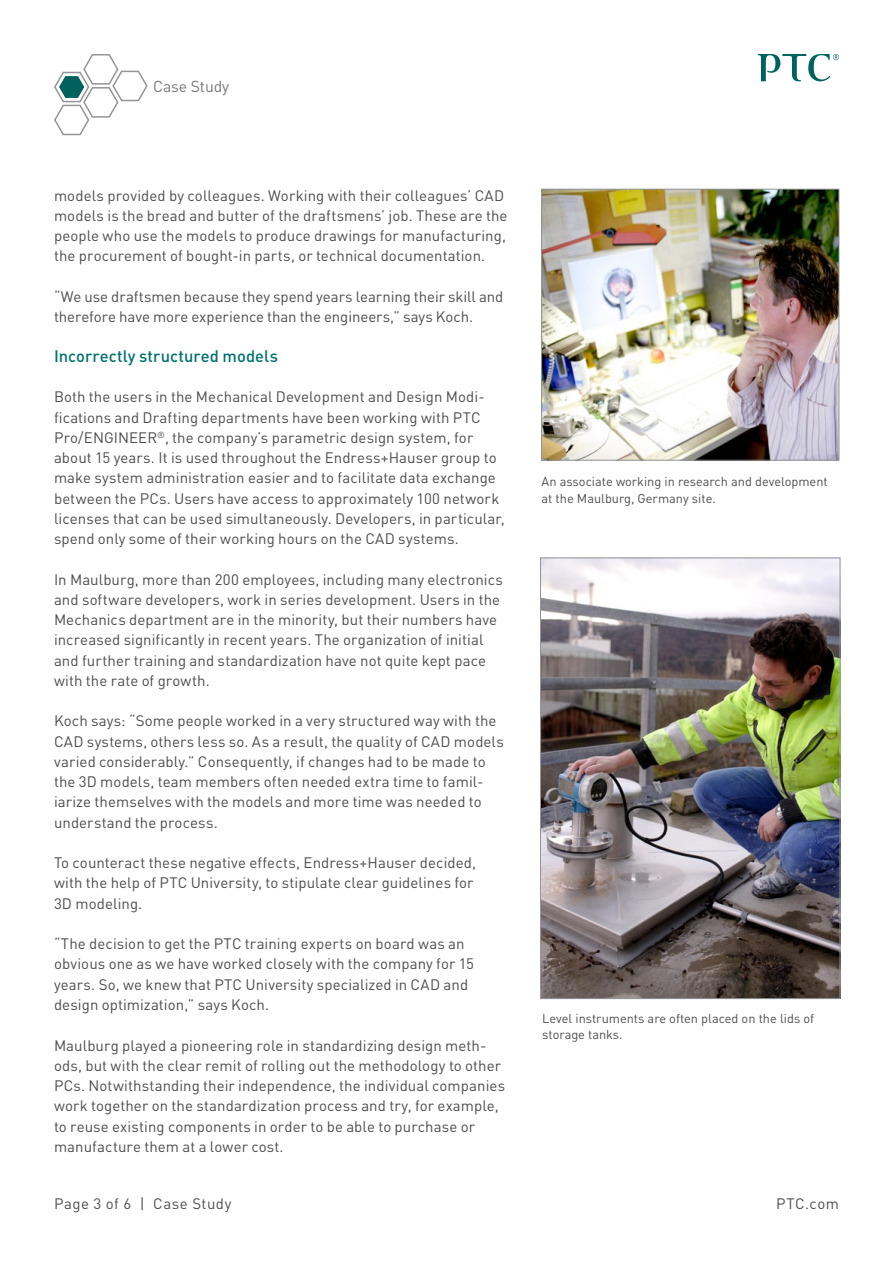
<style>
.page{position:relative;width:893px;height:1263px;background:#fff}
.page>*{position:absolute;margin:0;border:0;box-sizing:border-box;transform-origin:0 0}
.t1{font:500 16.5px "DIN Pro";letter-spacing:.005em;color:#00726f}
.t2{font:15.75px "DIN Pro";letter-spacing:-.01em;color:#77787b}
.t3{font:15px/20.2px "DIN Pro";letter-spacing:.005em;color:#4d4d4f}
.t4{font:15px "DIN Pro";letter-spacing:.035em;color:#4d4d4f}
.t5{font:12.75px/16.5px "DIN Pro";color:#4d4d4f}
</style>
<div class="page">
<svg style="left:758px;top:54px;width:81px;height:28px"></svg>
<svg style="left:54px;top:54px;width:94px;height:82px"></svg>
<img style="left:543px;top:191px;width:294px;height:268px">
<div style="left:541px;top:189px;width:298px;height:272px;border:1px solid #939598"></div>
<img style="left:542px;top:559px;width:296px;height:438px">
<div style="left:540px;top:557px;width:300px;height:442px;border:1px solid #939598"></div>
<p class="t2" style="left:153px;top:73px;width:77px">Case Study</p>
<p class="t3" style="left:54px;top:184px;width:455px">models provided by colleagues. Working with their colleagues’ CAD models is the bread and butter of the draftsmens’ job. These are the people who use the models to produce drawings for manufacturing, the procurement of bought-in parts, or technical documentation.</p>
<p class="t3" style="left:54px;top:285px;width:451px">“We use draftsmen because they spend years learning their skill and therefore have more experience than the engineers,” says Koch.</p>
<p class="t1" style="left:54px;top:343px;width:225px">Incorrectly structured models</p>
<p class="t3" style="left:54px;top:385px;width:452px">Both the users in the Mechanical Development and Design Modi&shy;fications and Drafting departments have been working with PTC Pro/ENGINEER<sup>®</sup>, the company’s parametric design system, for about 15 years. It is used throughout the Endress+Hauser group to make system administration easier and to facilitate data exchange between the PCs. Users have access to approximately 100 network licenses that can be used simultaneously. Developers, in particular, spend only some of their working hours on the CAD systems.</p>
<p class="t3" style="left:54px;top:568px;width:450px">In Maulburg, more than 200 employees, including many electronics and software developers, work in series development. Users in the Mechanics department are in the minority, but their numbers have increased significantly in recent years. The organization of initial and further training and standardization have not quite kept pace with the rate of growth.</p>
<p class="t3" style="left:54px;top:709px;width:451px">Koch says: “Some people worked in a very structured way with the CAD systems, others less so. As a result, the quality of CAD models varied considerably.” Consequently, if changes had to be made to the 3D models, team members often needed extra time to famil&shy;iarize themselves with the models and more time was needed to understand the process.</p>
<p class="t3" style="left:54px;top:851px;width:424px">To counteract these negative effects, Endress+Hauser decided, with the help of PTC University, to stipulate clear guidelines for<br>3D modeling.</p>
<p class="t3" style="left:54px;top:932px;width:421px">“The decision to get the PTC training experts on board was an obvious one as we have worked closely with the company for 15 years. So, we knew that PTC University specialized in CAD and design optimization,” says Koch.</p>
<p class="t3" style="left:54px;top:1033px;width:453px">Maulburg played a pioneering role in standardizing design meth&shy;ods, but with the clear remit of rolling out the methodology to other PCs. Notwithstanding their independence, the individual companies work together on the standardization process and try, for example, to reuse existing components in order to be able to purchase or manufacture them at a lower cost.</p>
<p class="t5" style="left:541px;top:472px;width:288px">An associate working in research and development at the Maulburg, Germany site.</p>
<p class="t5" style="left:542px;top:1008px;width:273px">Level instruments are often placed on the lids of storage tanks.</p>
<p class="t4" style="left:54px;top:1192px;width:179px">Page 3 of 6 | Case Study</p>
<p class="t3" style="left:776px;top:1192px;width:64px">PTC.com</p>
</div>
